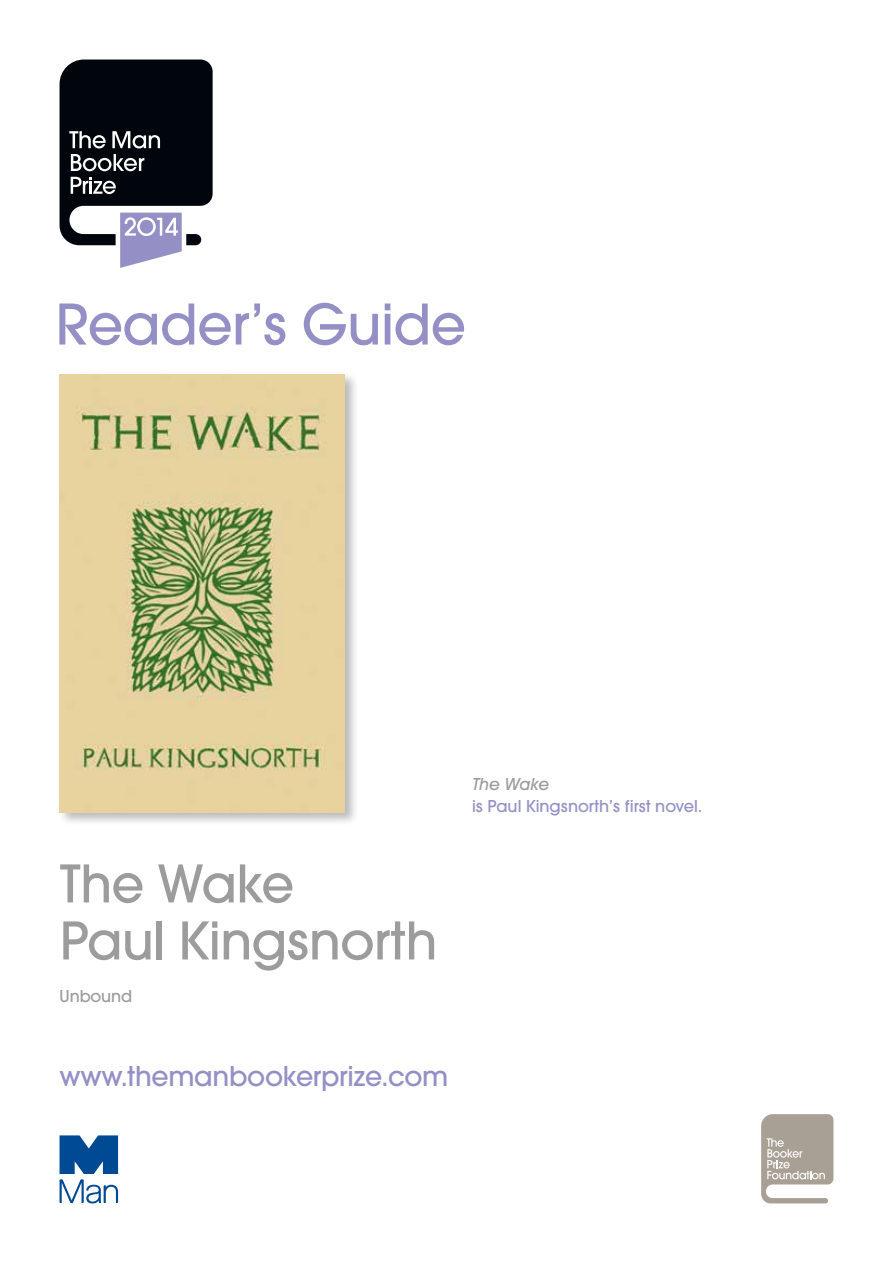
<style>
.page{position:relative;width:893px;height:1263px;background:#fff}
.page>*{position:absolute;margin:0;border:0;box-sizing:border-box;transform-origin:0 0}
.t1{font:500 61.5px "Avant Garde Gothic Itc T";letter-spacing:-.01em;color:#9490c6}
.t2{font:500 57px/57px "Avant Garde Gothic Itc T";letter-spacing:-.01em;color:#9c9c9d}
.t3{font:500 30px "Avant Garde Gothic Itc T";letter-spacing:-.01em;color:#9490c6}
.t4{font:500 18px "Avant Garde Gothic Itc T";color:#9490c6}
.t5{font:500 18px "Avant Garde Gothic Itc T";letter-spacing:-.01em;color:#9c9c9d}
.t6{font:italic 500 18px "Avant Garde Gothic Itc T";color:#9c9c9d}
</style>
<div class="page">
<svg style="left:60px;top:1135px;width:58px;height:68px"></svg>
<svg style="left:761px;top:1114px;width:72px;height:89px"></svg>
<svg style="left:60px;top:60px;width:153px;height:208px"></svg>
<div style="left:58px;top:371px;width:301px;height:455px;background:#181716;opacity:.3"></div>
<img style="left:60px;top:374px;width:284px;height:438px">
<h1 class="t1" style="left:55px;top:288px;width:412px">Reader’s Guide</h1>
<h2 class="t2" style="left:60px;top:855px;width:379px">The Wake<br>Paul Kingsnorth</h2>
<p class="t5" style="left:60px;top:985px;width:74px">Unbound</p>
<h3 class="t3" style="left:60px;top:1058px;width:390px">www.themanbookerprize.com</h3>
<p class="t6" style="left:472px;top:773px;width:79px">The Wake</p>
<p class="t4" style="left:472px;top:796px;width:231px">is Paul Kingsnorth’s first novel.</p>
</div>
